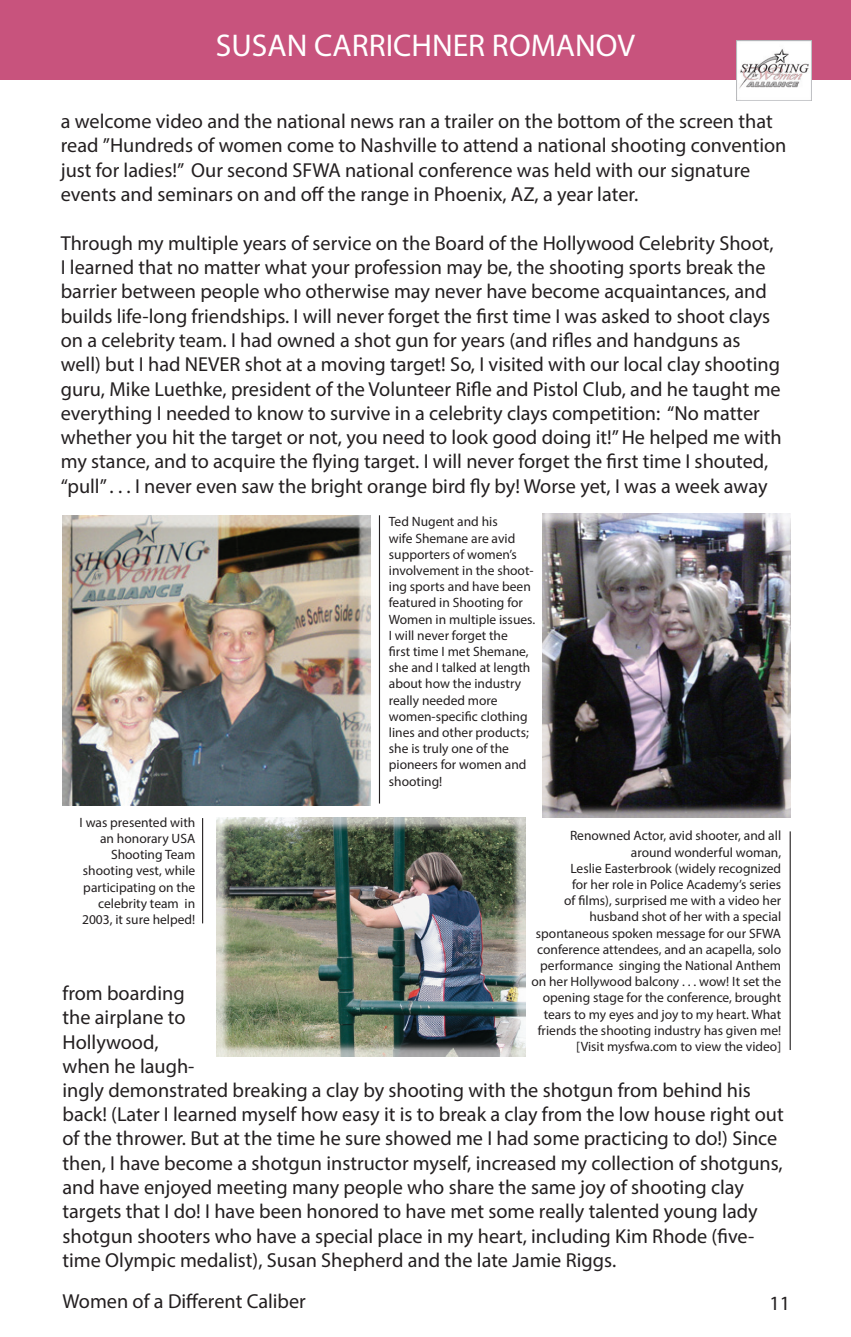
<style>
.page{position:relative;width:851px;height:1337px;background:#fff}
.page>*{position:absolute;margin:0;border:0;box-sizing:border-box;transform-origin:0 0}
.t1{font:31.5px "Myriad Pro";color:#fff}
.t2{font:20.25px/24.3px "Myriad Pro";color:#231f20}
.t3{font:13.5px/16.2px "Myriad Pro";color:#231f20;text-align:right}
</style>
<div class="page">
<div style="left:0;top:0;width:850px;height:80px;background:#c8537d"></div>
<img style="left:736px;top:41px;width:75px;height:60px">
<img style="left:738px;top:48px;width:71px;height:41px">
<img style="left:542px;top:513px;width:248px;height:304px">
<img style="left:62px;top:515px;width:308px;height:290px">
<img style="left:216px;top:817px;width:309px;height:239px">
<hr style="left:202px;top:818px;width:1px;height:105px;background:#231f20">
<hr style="left:789px;top:831px;width:1px;height:219px;background:#231f20">
<hr style="left:379px;top:515px;width:1px;height:288px;background:#231f20">
<h1 class="t1" style="left:216px;top:26px;width:420px">SUSAN CARRICHNER ROMANOV</h1>
<p class="t2" style="left:61px;top:109px;width:727px">a welcome video and the national news ran a trailer on the bottom of the screen that read ”Hundreds of women come to Nashville to attend a national shooting convention just for ladies!” Our second SFWA national conference was held with our signature events and seminars on and off the range in Phoenix, AZ, a year later.</p>
<p class="t2" style="left:61px;top:230px;width:722px">Through my multiple years of service on the Board of the Hollywood Celebrity Shoot, I learned that no matter what your profession may be, the shooting sports break the barrier between people who otherwise may never have become acquaintances, and builds life-long friendships. I will never forget the first time I was asked to shoot clays on a celebrity team. I had owned a shot gun for years (and rifles and handguns as well) but I had NEVER shot at a moving target! So, I visited with our local clay shooting guru, Mike Luethke, president of the Volunteer Rifle and Pistol Club, and he taught me everything I needed to know to survive in a celebrity clays competition: “No matter whether you hit the target or not, you need to look good doing it!” He helped me with my stance, and to acquire the flying target. I will never forget the first time I shouted, “pull” . . . I never even saw the bright orange bird fly by! Worse yet, I was a week away</p>
<p class="t3" style="left:389px;top:513px;width:148px;text-align:left">Ted Nugent and his<br>wife Shemane are avid supporters of women’s involvement in the shoot&shy;ing sports and have been featured in Shooting for<br>Women in multiple issues.<br>I will never forget the<br>first time I met Shemane, she and I talked at length about how the industry really needed more women-specific clothing lines and other products; she is truly one of the pioneers for women and shooting!</p>
<p class="t3" style="left:80px;top:814px;width:117px">I was presented with an honorary USA<br>Shooting Team shooting vest, while participating on the celebrity team in<br>2003, it sure helped!</p>
<p class="t3" style="left:531px;top:827px;width:251px">Renowned Actor, avid shooter, and all around wonderful woman,<br>Leslie Easterbrook (widely recognized<br>for her role in Police Academy’s series<br>of films), surprised me with a video her husband shot of her with a special spontaneous spoken message for our SFWA conference attendees, and an acapella, solo performance singing the National Anthem on her Hollywood balcony . . . wow! It set the opening stage for the conference, brought tears to my eyes and joy to my heart. What friends the shooting industry has given me! [Visit mysfwa.com to view the video]</p>
<p class="t2" style="left:62px;top:980px;width:722px">from boarding<br>the airplane to<br>Hollywood,<br>when he laugh-<br>ingly demonstrated breaking a clay by shooting with the shotgun from behind his back! (Later I learned myself how easy it is to break a clay from the low house right out of the thrower. But at the time he sure showed me I had some practicing to do!) Since then, I have become a shotgun instructor myself, increased my collection of shotguns, and have enjoyed meeting many people who share the same joy of shooting clay targets that I do! I have been honored to have met some really talented young lady shotgun shooters who have a special place in my heart, including Kim Rhode (five&shy;time Olympic medalist), Susan Shepherd and the late Jamie Riggs.</p>
<p class="t2" style="left:62px;top:1288px;width:245px">Women of a Different Caliber</p>
<p class="t2" style="left:769px;top:1291px;width:22px">11</p>
</div>
